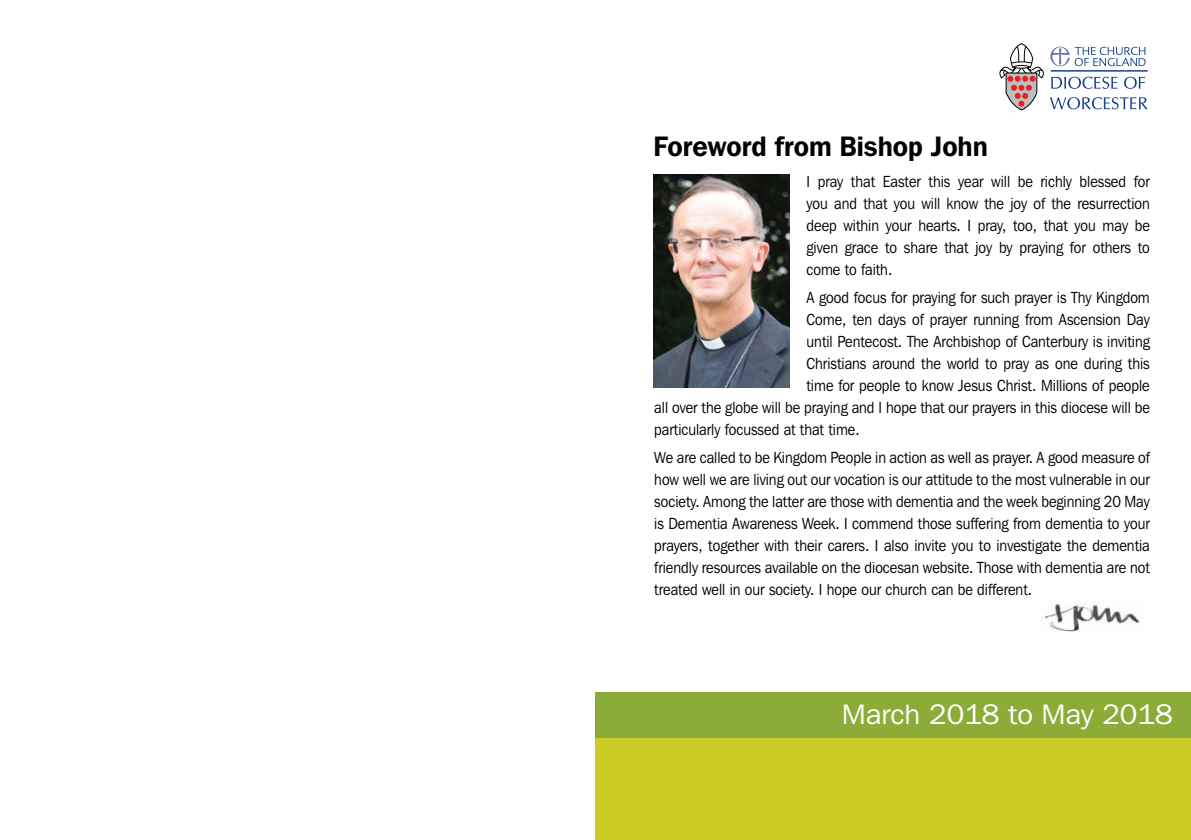
<style>
.page{position:relative;width:1191px;height:840px;background:#fff}
.page>*{position:absolute;margin:0;border:0;box-sizing:border-box;transform-origin:0 0}
.t1{font:600 28px "Franklin Gothic IT Cby BT";color:#000;scale:.95 1}
.t2{font:28px "Franklin Gothic IT Cby BT";color:#fff;scale:1.05 1}
.t3{font:16px/22px "Franklin Gothic IT Cby BT";color:#000;text-align:justify;scale:.9 1}
</style>
<div class="page">
<img style="left:653px;top:175px;width:136px;height:212px">
<div style="left:595px;top:733px;width:596px;height:106px;background:#cacc25"></div>
<div style="left:595px;top:691px;width:596px;height:45px;background:#8cac38"></div>
<svg style="left:999px;top:43px;width:148px;height:67px"></svg>
<img style="left:1044px;top:601px;width:96px;height:31px">
<h1 class="t1" style="left:653px;top:129px;width:353px">Foreword from Bishop John</h1>
<p class="t3" style="left:806px;top:170px;width:383px">I pray that Easter this year will be richly blessed for you and that you will know the joy of the resurrection deep within your hearts. I pray, too, that you may be given grace to share that joy by praying for others to come to faith.</p>
<p class="t3" style="left:806px;top:286px;width:383px">A good focus for praying for such prayer is Thy Kingdom</p>
<p class="t3" style="left:806px;top:308px;width:383px">Come, ten days of prayer running from Ascension Day</p>
<p class="t3" style="left:806px;top:330px;width:383px">until Pentecost. The Archbishop of Canterbury is inviting</p>
<p class="t3" style="left:806px;top:352px;width:383px">Christians around the world to pray as one during this</p>
<p class="t3" style="left:806px;top:374px;width:383px">time for people to know Jesus Christ. Millions of people</p>
<p class="t3" style="left:654px;top:396px;width:552px">all over the globe will be praying and I hope that our prayers in this diocese will be</p>
<p class="t3" style="left:654px;top:418px;width:230px">particularly focussed at that time.</p>
<p class="t3" style="left:654px;top:445px;width:552px">We are called to be Kingdom People in action as well as prayer. A good measure of how well we are living out our vocation is our attitude to the most vulnerable in our society. Among the latter are those with dementia and the week beginning 20 May is Dementia Awareness Week. I commend those suffering from dementia to your prayers, together with their carers. I also invite you to investigate the dementia friendly resources available on the diocesan website. Those with dementia are not treated well in our society. I hope our church can be different.</p>
<h1 class="t2" style="left:842px;top:697px;width:316px">March 2018 to May 2018</h1>
</div>
